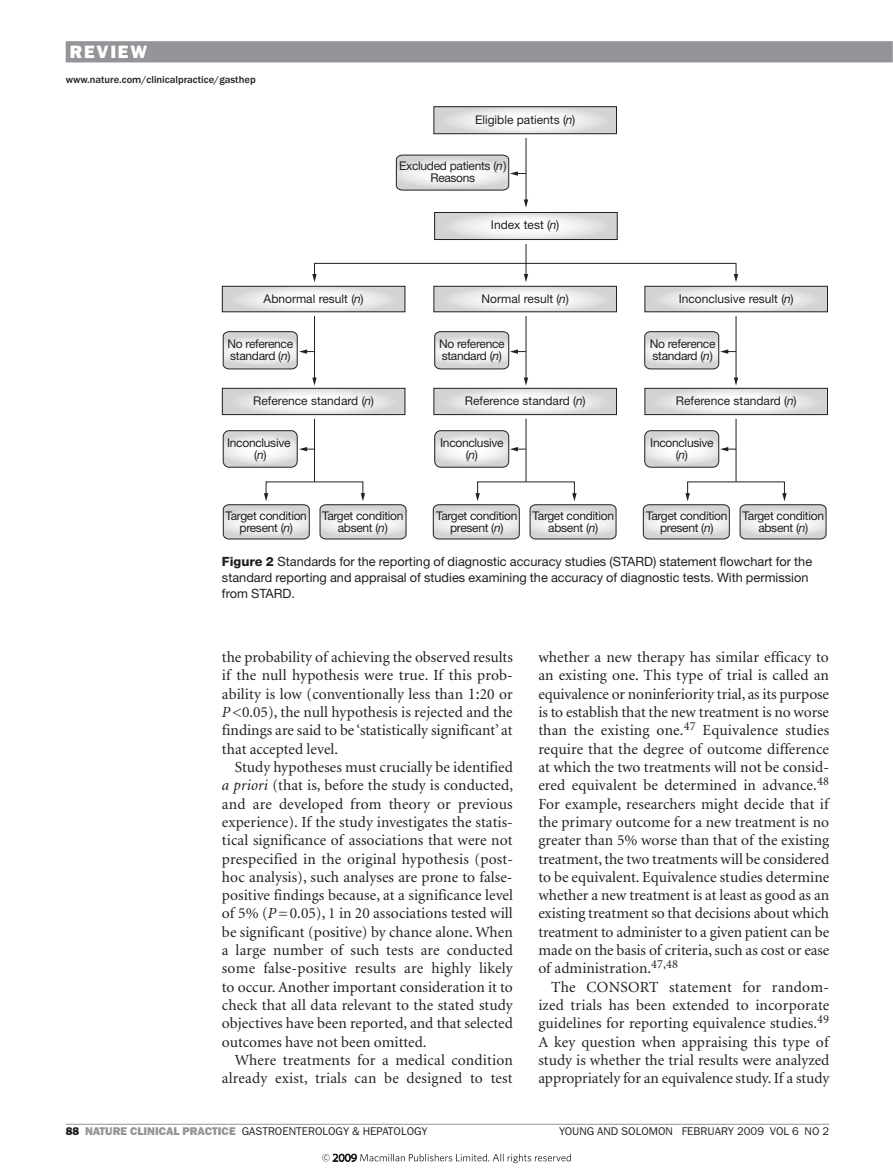
<style>
.page{position:relative;width:893px;height:1174px;background:#fff}
.page>*{position:absolute;margin:0;border:0;box-sizing:border-box;transform-origin:0 0}
.t1{font:800 18px "Franklin Gothic";letter-spacing:.1em;color:#fff}
.t2{font:15.45px/18.3px "Minion";color:#231f20;text-align:justify}
.t3{font:12.75px/15.8px "Helvetica Neue";color:#231f20}
.t4{font:12px/12px "Helvetica Neue";letter-spacing:-.025em;color:#231f20;text-align:center}
.t5{font:12px "Helvetica Neue";color:#231f20}
.t6{font:11.25px "Franklin Gothic";color:#231f20}
.t7{font:500 10.5px "Franklin Gothic";color:#231f20}
.s1{font-style:italic}
.s2{font-weight:800}
.s3{font-size:16.5px}
.s4{font-weight:800;color:#939598}
</style>
<div class="page">
<hr style="left:66px;top:1123px;width:763px;height:1px;background:#939598">
<svg style="left:436px;top:214px;width:180px;height:24px"></svg>
<div style="left:434px;top:212px;width:184px;height:28px;border:1px solid #231f20"></div>
<svg style="left:314px;top:285px;width:514px;height:46px"></svg>
<hr style="left:526px;top:316px;width:1px;height:63px;background:#231f20">
<svg style="left:396px;top:154px;width:130px;height:37px"></svg>
<hr style="left:526px;top:138px;width:1px;height:63px;background:#231f20">
<svg style="left:524px;top:199px;width:4px;height:9px"></svg>
<hr style="left:736px;top:316px;width:1px;height:63px;background:#231f20">
<svg style="left:222px;top:331px;width:605px;height:209px"></svg>
<hr style="left:526px;top:244px;width:1px;height:31px;background:#231f20">
<svg style="left:435px;top:108px;width:180px;height:24px"></svg>
<div style="left:433px;top:106px;width:184px;height:28px;border:1px solid #231f20"></div>
<svg style="left:222px;top:263px;width:516px;height:49px"></svg>
<div style="left:66px;top:41px;width:827px;height:21px;background:#939598"></div>
<svg style="left:892px;top:41px;width:1px;height:21px"></svg>
<svg style="left:322px;top:1153px;width:249px;height:10px"></svg>
<p class="t1" style="left:70px;top:41px;width:79px">REVIEW</p>
<p class="t7" style="left:66px;top:73px;width:192px">www.nature.com/clinicalpractice/gasthep</p>
<p class="t5" style="left:264px;top:292px;width:102px">Abnormal result (<span class="s1">n</span>)</p>
<p class="t5" style="left:475px;top:112px;width:102px">Eligible patients (<span class="s1">n</span>)</p>
<p class="t4" style="left:399px;top:159px;width:109px">Excluded patients (<span class="s1">n</span>)<br>Reasons</p>
<p class="t5" style="left:491px;top:218px;width:70px">Index test (<span class="s1">n</span>)</p>
<p class="t5" style="left:482px;top:292px;width:89px">Normal result (<span class="s1">n</span>)</p>
<p class="t5" style="left:679px;top:292px;width:116px">Inconclusive result (<span class="s1">n</span>)</p>
<p class="t4" style="left:228px;top:337px;width:67px;text-align:left">No reference standard (<span class="s1">n</span>)</p>
<p class="t4" style="left:439px;top:337px;width:67px;text-align:left">No reference standard (<span class="s1">n</span>)</p>
<p class="t4" style="left:650px;top:337px;width:67px;text-align:left">No reference standard (<span class="s1">n</span>)</p>
<p class="t5" style="left:253px;top:394px;width:122px">Reference standard (<span class="s1">n</span>)</p>
<p class="t5" style="left:465px;top:394px;width:122px">Reference standard (<span class="s1">n</span>)</p>
<p class="t5" style="left:676px;top:394px;width:122px">Reference standard (<span class="s1">n</span>)</p>
<p class="t4" style="left:227px;top:436px;width:65px">Inconclusive (<span class="s1">n</span>)</p>
<p class="t4" style="left:440px;top:436px;width:65px">Inconclusive (<span class="s1">n</span>)</p>
<p class="t4" style="left:650px;top:436px;width:65px">Inconclusive (<span class="s1">n</span>)</p>
<p class="t4" style="left:226px;top:509px;width:83px">Target condition present (<span class="s1">n</span>)</p>
<p class="t4" style="left:322px;top:509px;width:83px">Target condition absent (<span class="s1">n</span>)</p>
<p class="t4" style="left:436px;top:509px;width:83px">Target condition present (<span class="s1">n</span>)</p>
<p class="t4" style="left:533px;top:509px;width:83px">Target condition absent (<span class="s1">n</span>)</p>
<p class="t4" style="left:646px;top:509px;width:83px">Target condition present (<span class="s1">n</span>)</p>
<p class="t4" style="left:743px;top:509px;width:83px">Target condition absent (<span class="s1">n</span>)</p>
<p class="t3" style="left:222px;top:553px;width:592px"><span class="s2">Figure 2</span> Standards for the reporting of diagnostic accuracy studies (STARD) statement flowchart for the standard reporting and appraisal of studies examining the accuracy of diagnostic tests. With permission from STARD.</p>
<p class="t2" style="left:222px;top:648px;width:292px">the probability of achieving the observed results if the null hypothesis were true. If this prob&shy;ability is low (conventionally less than <span class="s3">1:</span>20 or <span class="s1">P</span>&lt;0.05), the null hypothesis is rejected and the findings are said to be ‘statistically significant’ at that accepted level.</p>
<p class="t2" style="left:222px;top:758px;width:293px;text-indent:13px">Study hypotheses must crucially be identified <span class="s1">a priori</span> (that is, before the study is conducted, and are developed from theory or previous experience). If the study investigates the statis&shy;tical significance of associations that were not prespecified in the original hypothesis (post&shy;hoc analysis), such analyses are prone to false&shy;positive findings because, at a significance level of 5% (<span class="s1">P</span>=0.05), 1 in 20 associations tested will be significant (positive) by chance alone. When a large number of such tests are conducted some false-positive results are highly likely to occur. Another important consideration it to check that all data relevant to the stated study objectives have been reported, and that selected outcomes have not been omitted.</p>
<p class="t2" style="left:222px;top:1051px;width:292px;text-align:right">Where treatments for a medical condition already exist, trials can be designed to test</p>
<p class="t2" style="left:538px;top:648px;width:292px">whether a new therapy has similar efficacy to an existing one. This type of trial is called an equivalence or noninferiority trial, as its purpose is to establish that the new treatment is no worse than the existing one.<sup>47</sup> Equivalence studies require that the degree of outcome difference at which the two treatments will not be consid&shy;ered equivalent be determined in advance.<sup>48<br></sup>For example, researchers might decide that if the primary outcome for a new treatment is no greater than 5% worse than that of the existing treatment, the two treatments will be considered to be equivalent. Equivalence studies determine whether a new treatment is at least as good as an existing treatment so that decisions about which treatment to administer to a given patient can be made on the basis of criteria, such as cost or ease of administration.<sup>47,48</sup></p>
<p class="t2" style="left:538px;top:978px;width:293px;text-indent:13px">The CONSORT statement for random&shy;ized trials has been extended to incorporate guidelines for reporting equivalence studies.<sup>49<br></sup>A key question when appraising this type of study is whether the trial results were analyzed appropriately for an equivalence study. If a study</p>
<p class="t6" style="left:66px;top:1125px;width:364px"><span class="s2">88</span> <span class="s4">NATURE CLINICAL PRACTICE</span> GASTROENTEROLOGY &amp; HEPATOLOGY</p>
<p class="t6" style="left:559px;top:1125px;width:164px">YOU NG AND SOLOMON FEBRUARY</p>
<p class="t6" style="left:737px;top:1125px;width:94px">2009 VOL 6 NO 2</p>
</div>
